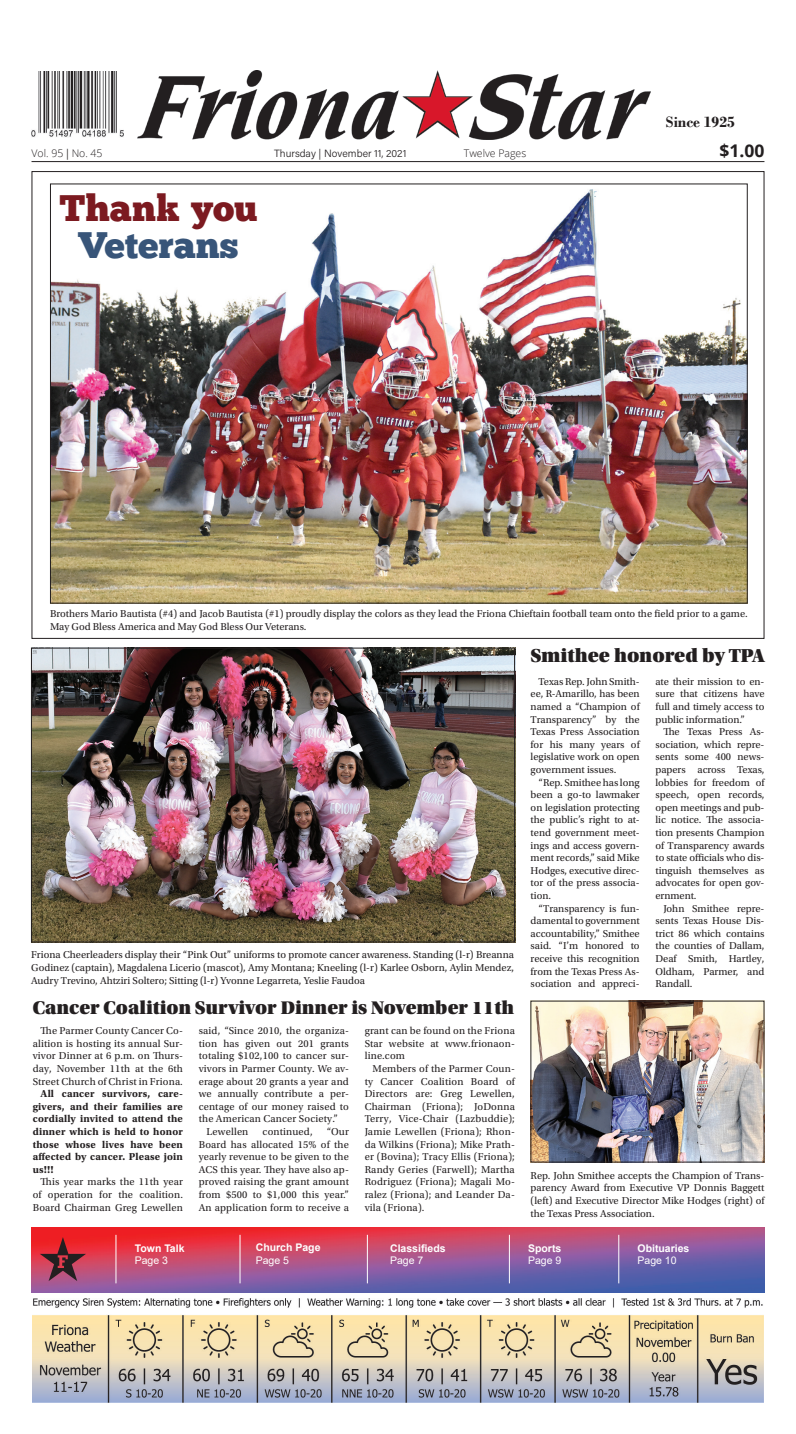
<style>
.page{position:relative;width:796px;height:1434px;background:#fff}
.page>*{position:absolute;margin:0;border:0;box-sizing:border-box;transform-origin:0 0}
.t1{font:36.93px "Chunk Five";color:#7c1a20}
.t2{font:36.93px "Chunk Five";color:#385579}
.t3{font:19.86px "Utopia Std Black Headline";color:#231f20}
.t4{font:19.34px "Utopia Std Black Headline";color:#231f20}
.t5{font:700 17.5px "Open Sans";color:#231f20}
.t6{font:700 15.75px "Bodoni";color:#231f20}
.t7{font:10.5px/12.6px "Utopia Std";color:#231f20;text-align:justify}
.t8{font:700 10.5px/12.6px "Utopia Std";letter-spacing:.015em;color:#231f20;text-align:justify}
.t9{font:700 10.5px "Arial";color:#fff}
.t10{font:10.5px "Arial";color:#fff}
.t11{font:300 10.5px "Acumin Pro";color:#231f20}
.t12{font:300 10.5px "Open Sans";color:#231f20}
.s1{font-family:"Acumin Pro"}
</style>
<div class="page">
<img style="left:31px;top:1227px;width:733px;height:65px">
<img style="left:137px;top:71px;width:513px;height:69px">
<hr style="left:32px;top:161px;width:732px;height:1px;background:#231f20">
<img style="left:31px;top:72px;width:93px;height:65px">
<img style="left:33px;top:1298px;width:730px;height:103px">
<svg style="left:40px;top:1236px;width:46px;height:44px;background:#a4313f"></svg>
<hr style="left:239px;top:1234px;width:1px;height:49px;background:#fff">
<hr style="left:115px;top:1234px;width:1px;height:49px;background:#fff">
<hr style="left:367px;top:1234px;width:1px;height:49px;background:#fff">
<hr style="left:509px;top:1234px;width:1px;height:49px;background:#fff">
<hr style="left:618px;top:1234px;width:1px;height:49px;background:#fff">
<img style="left:532px;top:1002px;width:230px;height:158px">
<div style="left:530px;top:1000px;width:234px;height:162px;border:1px solid #231f20"></div>
<img style="left:52px;top:189px;width:693px;height:412px">
<img style="left:33px;top:649px;width:480px;height:291px">
<div style="left:31px;top:647px;width:484px;height:295px;border:1px solid #231f20"></div>
<h3 class="t6" style="left:665px;top:112px;width:70px">Since 1925</h3>
<p class="t12" style="left:32px;top:146px;width:73px">Vol. 95 <span class="s1">|</span> No. 45</p>
<p class="t11" style="left:274px;top:146px;width:134px">Thursday | November 11, 2021</p>
<p class="t12" style="left:464px;top:146px;width:64px">Twelve Pages</p>
<h3 class="t5" style="left:719px;top:138px;width:46px">$1.00</h3>
<h1 class="t1" style="left:59px;top:191px;width:199px">Thank you</h1>
<h1 class="t2" style="left:78px;top:228px;width:161px">Veterans</h1>
<p class="t7" style="left:50px;top:607px;width:699px">Brothers Mario Bautista (#4) and Jacob Bautista (#1) proudly display the colors as they lead the Friona Chieftain football team onto the field prior to a game.<br>May God Bless America and May God Bless Our Veterans.</p>
<p class="t7" style="left:31px;top:948px;width:484px">Friona Cheerleaders display their “Pink Out” uniforms to promote cancer awareness. Standing (l-r) Breanna Godinez (captain), Magdalena Licerio (mascot), Amy Montana; Kneeling (l-r) Karlee Osborn, Aylin Mendez, Audry Trevino, Ahtziri Soltero; Sitting (l-r) Yvonne Legarreta, Yeslie Faudoa</p>
<h3 class="t4" style="left:33px;top:997px;width:482px">Cancer Coalition Survivor Dinner is November 11th</h3>
<p class="t7" style="left:33px;top:1024px;width:152px;text-indent:8px">The Parmer County Cancer Co&shy;alition is hosting its annual Sur&shy;vivor Dinner at 6 p.m. on Thurs&shy;day, November 11th at the 6th Street Church of Christ in Friona.</p>
<p class="t8" style="left:33px;top:1087px;width:152px;text-indent:8px">All cancer survivors, care&shy;givers, and their families are cordially invited to attend the dinner which is held to honor those whose lives have been affected by cancer. Please join us!!!</p>
<p class="t7" style="left:33px;top:1175px;width:152px;text-indent:8px">This year marks the 11th year of operation for the coalition.<br>Board Chairman Greg Lewellen</p>
<p class="t9" style="left:135px;top:1240px;width:51px">Town Talk</p>
<p class="t10" style="left:135px;top:1253px;width:35px">Page 3</p>
<p class="t7" style="left:199px;top:1024px;width:152px">said, “Since 2010, the organiza-</p>
<p class="t7" style="left:199px;top:1037px;width:152px">tion has given out 201 grants</p>
<p class="t7" style="left:199px;top:1049px;width:152px">totaling $102,100 to cancer sur-</p>
<p class="t7" style="left:199px;top:1062px;width:152px">vivors in Parmer County. We av-</p>
<p class="t7" style="left:199px;top:1074px;width:152px">erage about 20 grants a year and</p>
<p class="t7" style="left:199px;top:1087px;width:152px">we annually contribute a per-</p>
<p class="t7" style="left:199px;top:1100px;width:152px">centage of our money raised to</p>
<p class="t7" style="left:199px;top:1112px;width:141px">the American Cancer Society.”</p>
<p class="t7" style="left:206px;top:1125px;width:43px">Lewellen</p>
<p class="t7" style="left:262px;top:1125px;width:52px">continued,</p>
<p class="t7" style="left:199px;top:1125px;width:152px;text-indent:128px">“Our Board has allocated 15% of the yearly revenue to be given to the ACS this year. They have also ap&shy;proved raising the grant amount from $500 to $1,000 this year.” An application form to receive a</p>
<p class="t9" style="left:256px;top:1239px;width:66px">Church Page</p>
<p class="t10" style="left:256px;top:1252px;width:35px">Page 5</p>
<p class="t7" style="left:364px;top:1024px;width:152px">grant can be found on the Friona Star website at www.frionaon&shy;line.com</p>
<p class="t7" style="left:364px;top:1062px;width:152px;text-indent:8px">Members of the Parmer Coun&shy;ty Cancer Coalition Board of Directors are: Greg Lewellen, Chairman (Friona); JoDonna Terry, Vice-Chair (Lazbuddie); Jamie Lewellen (Friona); Rhon&shy;da Wilkins (Friona); Mike Prath&shy;er (Bovina); Tracy Ellis (Friona); Randy Geries (Farwell); Martha Rodriguez (Friona); Magali Mo&shy;ralez (Friona); and Leander Da&shy;vila (Friona).</p>
<p class="t9" style="left:390px;top:1240px;width:57px">Classifieds</p>
<p class="t10" style="left:390px;top:1253px;width:35px">Page 7</p>
<h2 class="t3" style="left:530px;top:645px;width:235px">Smithee honored by TPA</h2>
<p class="t7" style="left:530px;top:675px;width:110px;text-indent:8px">Texas Rep. John Smith&shy;ee, R-Amarillo, has been named a “Champion of Transparency” by the Texas Press Association for his many years of legislative work on open government issues.</p>
<p class="t7" style="left:530px;top:776px;width:110px;text-indent:8px">“Rep. Smithee has long been a go-to lawmaker on legislation protecting the public’s right to at&shy;tend government meet&shy;ings and access govern&shy;ment records,” said Mike Hodges, executive direc&shy;tor of the press associa&shy;tion.</p>
<p class="t7" style="left:530px;top:902px;width:110px;text-indent:8px">“Transparency is fun&shy;damental to government accountability,” Smithee said. “I’m honored to receive this recognition from the Texas Press As&shy;sociation and appreci-</p>
<p class="t7" style="left:655px;top:675px;width:110px">ate their mission to en&shy;sure that citizens have full and timely access to public information.”</p>
<p class="t7" style="left:655px;top:725px;width:110px;text-indent:8px">The Texas Press As&shy;sociation, which repre&shy;sents some 400 news&shy;papers across Texas, lobbies for freedom of speech, open records, open meetings and pub&shy;lic notice. The associa&shy;tion presents Champion of Transparency awards to state officials who dis&shy;tinguish themselves as advocates for open gov&shy;ernment.</p>
<p class="t7" style="left:655px;top:902px;width:110px;text-indent:8px">John Smithee repre&shy;sents Texas House Dis&shy;trict 86 which contains the counties of Dallam, Deaf Smith, Hartley, Oldham, Parmer, and Randall.</p>
<p class="t7" style="left:530px;top:1169px;width:235px">Rep. John Smithee accepts the Champion of Trans&shy;parency Award from Executive VP Donnis Baggett (left) and Executive Director Mike Hodges (right) of the Texas Press Association.</p>
<p class="t9" style="left:528px;top:1240px;width:35px">Sports</p>
<p class="t10" style="left:528px;top:1253px;width:35px">Page 9</p>
<p class="t9" style="left:637px;top:1240px;width:53px">Obituaries</p>
<p class="t10" style="left:637px;top:1253px;width:41px">Page 10</p>
</div>
